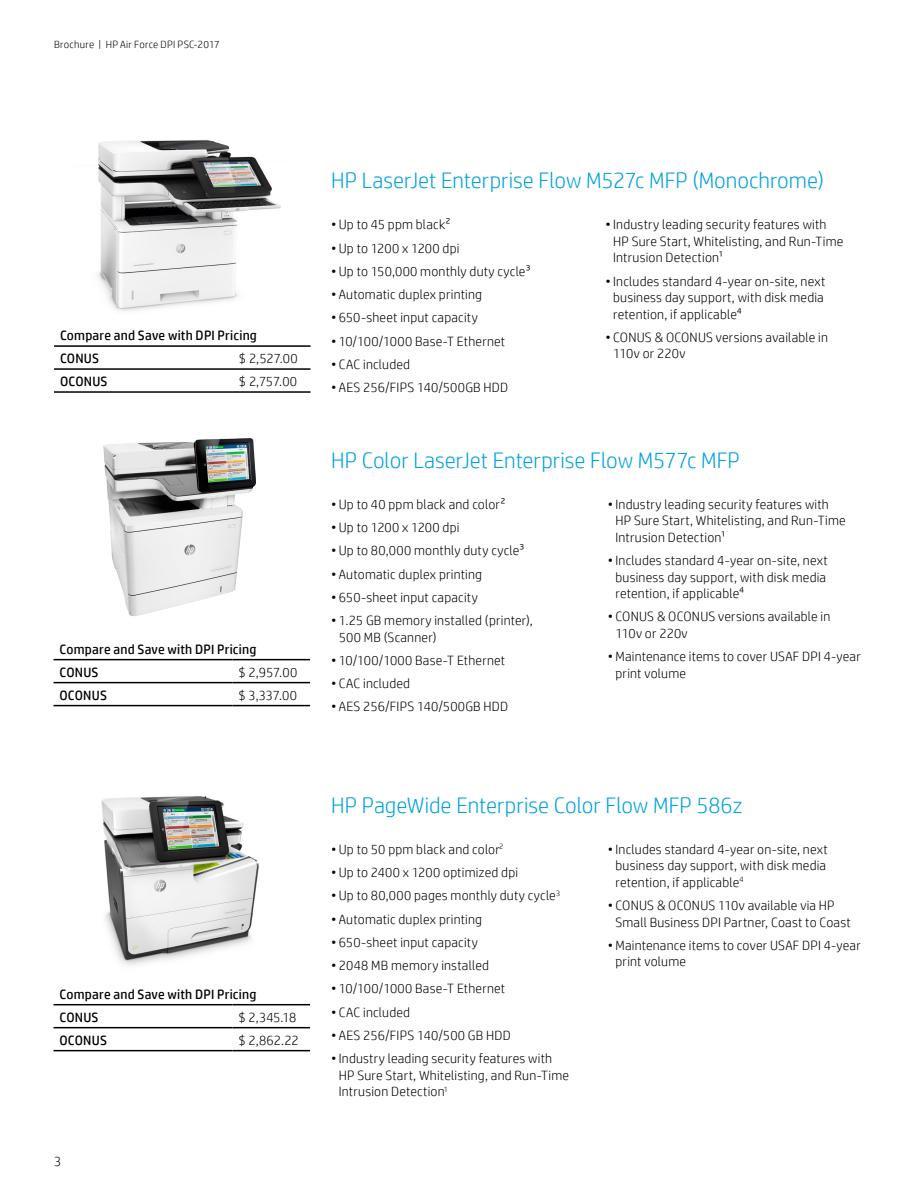
<style>
.page{position:relative;width:918px;height:1188px;background:#fff}
.page>*{position:absolute;margin:0;border:0;box-sizing:border-box;transform-origin:0 0}
.t1{font:300 22.5px "HP Simplified";color:#00a1dd}
.t2{font:300 13.5px/16.5px "HP Simplified";letter-spacing:.015em;color:#000}
.t3{font:13.5px/23px "HP Simplified";letter-spacing:.015em;color:#000}
.t4{font:300 10.5px "HP Simplified";letter-spacing:.025em;color:#000}
</style>
<div class="page">
<hr style="left:54px;top:345px;width:179px;height:2px;background:#000">
<hr style="left:233px;top:345px;width:78px;height:2px;background:#000">
<hr style="left:54px;top:368px;width:179px;height:2px;background:#000">
<hr style="left:233px;top:368px;width:78px;height:2px;background:#000">
<hr style="left:54px;top:391px;width:179px;height:2px;background:#000">
<hr style="left:233px;top:391px;width:78px;height:2px;background:#000">
<img style="left:97px;top:140px;width:184px;height:171px">
<hr style="left:54px;top:659px;width:178px;height:1px;background:#000">
<hr style="left:232px;top:659px;width:78px;height:1px;background:#000">
<hr style="left:54px;top:682px;width:178px;height:1px;background:#000">
<hr style="left:232px;top:682px;width:78px;height:1px;background:#000">
<hr style="left:54px;top:705px;width:178px;height:1px;background:#000">
<hr style="left:232px;top:705px;width:78px;height:1px;background:#000">
<hr style="left:54px;top:1004px;width:178px;height:1px;background:#000">
<hr style="left:232px;top:1004px;width:78px;height:1px;background:#000">
<hr style="left:54px;top:1027px;width:178px;height:1px;background:#000">
<hr style="left:232px;top:1027px;width:78px;height:1px;background:#000">
<hr style="left:54px;top:1050px;width:178px;height:1px;background:#000">
<hr style="left:232px;top:1050px;width:78px;height:1px;background:#000">
<img style="left:103px;top:438px;width:153px;height:178px">
<img style="left:101px;top:796px;width:158px;height:169px">
<svg style="left:113px;top:455px;width:3px;height:4px"></svg>
<p class="t4" style="left:54px;top:38px;width:167px">Brochure | HP Air Force DPI PSC-2017</p>
<p class="t3" style="left:60px;top:324px;width:198px">Compare and Save with DPI Pricing<br>CONUS</p>
<p class="t2" style="left:239px;top:350px;width:60px">$ 2,527.00</p>
<p class="t3" style="left:60px;top:370px;width:49px">OCONUS</p>
<p class="t2" style="left:239px;top:373px;width:60px">$ 2,757.00</p>
<p class="t3" style="left:60px;top:637px;width:198px">Compare and Save with DPI Pricing<br>CONUS</p>
<p class="t2" style="left:238px;top:664px;width:60px">$ 2,957.00</p>
<p class="t3" style="left:60px;top:683px;width:49px">OCONUS</p>
<p class="t2" style="left:238px;top:686px;width:60px">$ 3,337.00</p>
<p class="t3" style="left:60px;top:982px;width:198px">Compare and Save with DPI Pricing<br>CONUS</p>
<p class="t2" style="left:238px;top:1009px;width:60px">$ 2,345.18</p>
<p class="t3" style="left:60px;top:1028px;width:49px">OCONUS</p>
<p class="t2" style="left:238px;top:1032px;width:62px">$ 2,862.22</p>
<p class="t2" style="left:54px;top:1152px;width:9px">3</p>
<h1 class="t1" style="left:331px;top:168px;width:494px">HP LaserJet Enterprise Flow M527c MFP (Monochrome)</h1>
<p class="t2" style="left:331px;top:216px;width:121px">• Up to 45 ppm black2</p>
<p class="t2" style="left:331px;top:240px;width:130px">• Up to 1200 x 1200 dpi</p>
<p class="t2" style="left:331px;top:263px;width:201px">• Up to 150,000 monthly duty cycle3</p>
<p class="t2" style="left:331px;top:286px;width:152px">• Automatic duplex printing</p>
<p class="t2" style="left:331px;top:309px;width:148px">• 650-sheet input capacity</p>
<p class="t2" style="left:331px;top:333px;width:176px">• 10/100/1000 Base-T Ethernet</p>
<p class="t2" style="left:331px;top:356px;width:80px">• CAC included</p>
<p class="t2" style="left:331px;top:379px;width:179px">• AES 256/FIPS 140/500GB HDD</p>
<p class="t2" style="left:613px;top:216px;width:232px;text-indent:-8px">•Industry leading security features with<br>HP Sure Start, Whitelisting, and Run-Time<br>Intrusion Detection1</p>
<p class="t2" style="left:613px;top:273px;width:214px;text-indent:-8px">•Includes standard 4-year on-site, next business day support, with disk media retention, if applicable4</p>
<p class="t2" style="left:613px;top:329px;width:216px;text-indent:-8px">• CONUS &amp; OCONUS versions available in<br>110v or 220v</p>
<h1 class="t1" style="left:331px;top:448px;width:410px">HP Color LaserJet Enterprise Flow M577c MFP</h1>
<p class="t2" style="left:331px;top:496px;width:176px">• Up to 40 ppm black and color2</p>
<p class="t2" style="left:331px;top:519px;width:130px">• Up to 1200 x 1200 dpi</p>
<p class="t2" style="left:331px;top:542px;width:195px">• Up to 80,000 monthly duty cycle3</p>
<p class="t2" style="left:331px;top:565px;width:152px">• Automatic duplex printing</p>
<p class="t2" style="left:331px;top:589px;width:148px">• 650-sheet input capacity</p>
<p class="t2" style="left:339px;top:612px;width:196px;text-indent:-8px">• 1.25 GB memory installed (printer),<br>500 MB (Scanner)</p>
<p class="t2" style="left:331px;top:652px;width:176px">• 10/100/1000 Base-T Ethernet</p>
<p class="t2" style="left:331px;top:675px;width:80px">• CAC included</p>
<p class="t2" style="left:331px;top:698px;width:179px">• AES 256/FIPS 140/500GB HDD</p>
<p class="t2" style="left:616px;top:496px;width:232px;text-indent:-8px">•Industry leading security features with<br>HP Sure Start, Whitelisting, and Run-Time<br>Intrusion Detection1</p>
<p class="t2" style="left:616px;top:552px;width:214px;text-indent:-8px">•Includes standard 4-year on-site, next business day support, with disk media retention, if applicable4</p>
<p class="t2" style="left:616px;top:608px;width:216px;text-indent:-8px">• CONUS &amp; OCONUS versions available in<br>110v or 220v</p>
<p class="t2" style="left:616px;top:648px;width:247px;text-indent:-8px">•Maintenance items to cover USAF DPI 4-year print volume</p>
<h1 class="t1" style="left:331px;top:793px;width:413px">HP PageWide Enterprise Color Flow MFP 586z</h1>
<p class="t2" style="left:331px;top:841px;width:174px">• Up to 50 ppm black and color<sup>2</sup></p>
<p class="t2" style="left:331px;top:864px;width:188px">• Up to 2400 x 1200 optimized dpi</p>
<p class="t2" style="left:331px;top:887px;width:230px">• Up to 80,000 pages monthly duty cycle<sup>3</sup></p>
<p class="t2" style="left:331px;top:911px;width:152px">• Automatic duplex printing</p>
<p class="t2" style="left:331px;top:934px;width:148px">• 650-sheet input capacity</p>
<p class="t2" style="left:331px;top:957px;width:159px">• 2048 MB memory installed</p>
<p class="t2" style="left:331px;top:980px;width:176px">• 10/100/1000 Base-T Ethernet</p>
<p class="t2" style="left:331px;top:1004px;width:80px">• CAC included</p>
<p class="t2" style="left:331px;top:1027px;width:181px">• AES 256/FIPS 140/500 GB HDD</p>
<p class="t2" style="left:339px;top:1050px;width:232px;text-indent:-8px">•Industry leading security features with<br>HP Sure Start, Whitelisting, and Run-Time<br>Intrusion Detection<sup>1</sup></p>
<p class="t2" style="left:616px;top:841px;width:214px;text-indent:-8px">•Includes standard 4-year on-site, next business day support, with disk media retention, if applicable<sup>4</sup></p>
<p class="t2" style="left:616px;top:897px;width:237px;text-indent:-8px">• CONUS &amp; OCONUS 110v available via HP<br>Small Business DPI Partner, Coast to Coast</p>
<p class="t2" style="left:616px;top:937px;width:247px;text-indent:-8px">•Maintenance items to cover USAF DPI 4-year print volume</p>
</div>
